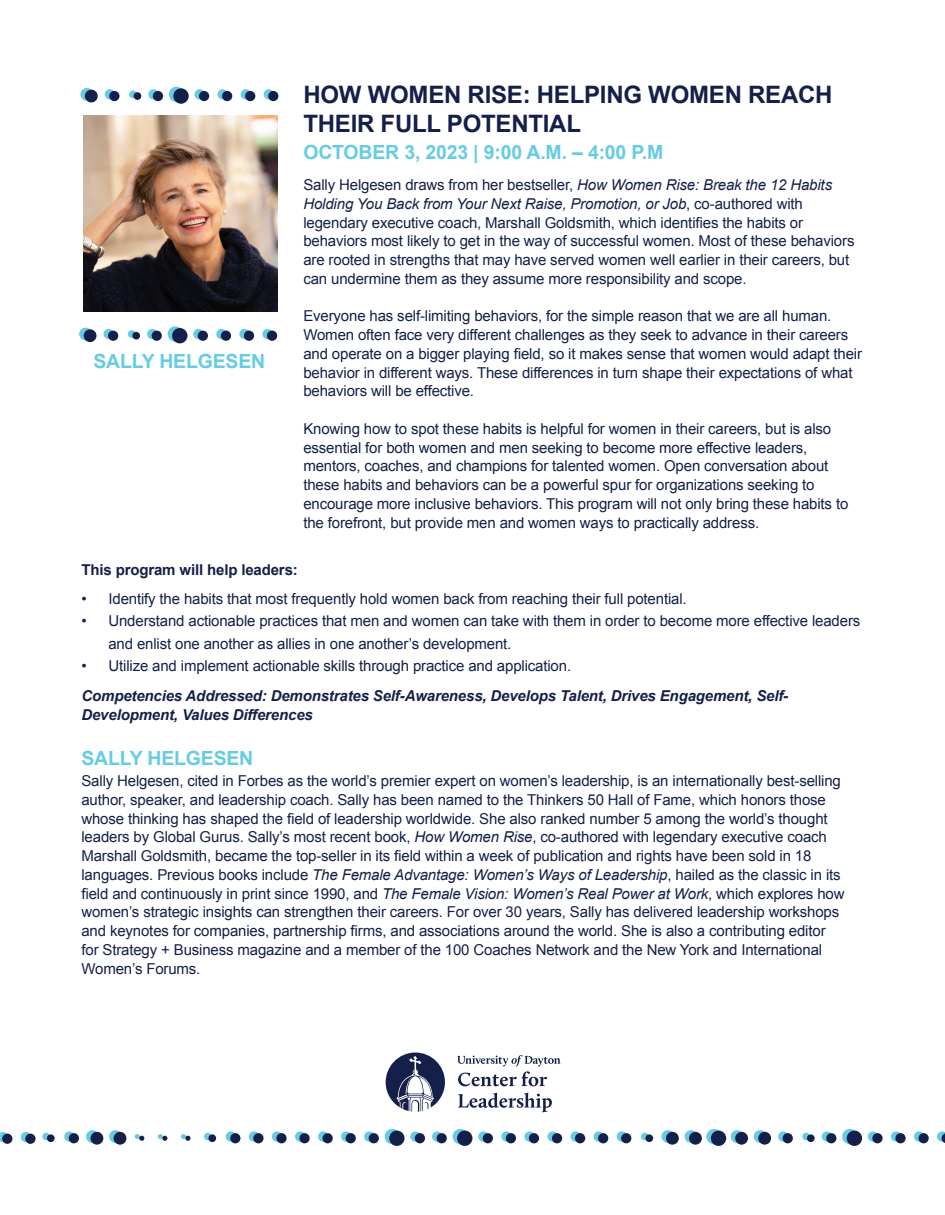
<style>
.page{position:relative;width:945px;height:1215px;background:#fff}
.page>*{position:absolute;margin:0;border:0;box-sizing:border-box;transform-origin:0 0}
.t1{font:700 24px/28.8px "Arial";letter-spacing:-.01em;color:#142049}
.t2{font:700 19.5px "Arial";letter-spacing:-.01em;color:#66cce3}
.t3{font:15px/18.8px "Arial";letter-spacing:-.01em;color:#142049}
.t4{font:italic 700 15px/18.8px "Arial";letter-spacing:-.01em;color:#142049}
.t5{font:700 15px "Arial";letter-spacing:-.01em;color:#142049}
.s1{font-style:italic}
</style>
<div class="page">
<img style="left:83px;top:115px;width:194px;height:196px">
<svg style="left:79px;top:326px;width:198px;height:17px"></svg>
<svg style="left:42px;top:1129px;width:903px;height:17px"></svg>
<svg style="left:0;top:1132px;width:36px;height:12px"></svg>
<svg style="left:385px;top:1052px;width:60px;height:60px"></svg>
<svg style="left:457px;top:1055px;width:104px;height:31px"></svg>
<svg style="left:458px;top:1093px;width:94px;height:19px"></svg>
<svg style="left:80px;top:87px;width:198px;height:17px"></svg>
<h2 class="t2" style="left:93px;top:349px;width:173px">SALLY HELGESEN</h2>
<h1 class="t1" style="left:303px;top:81px;width:531px">HOW WOMEN RISE: HELPING WOMEN REACH<br>THEIR FULL POTENTIAL</h1>
<h2 class="t2" style="left:303px;top:139px;width:361px">OCTOBER 3, 2023 | 9:00 A.M. – 4:00 P.M</h2>
<p class="t3" style="left:303px;top:176px;width:553px">Sally Helgesen draws from her bestseller, <span class="s1">How Women Rise: Break the 12 Habits Holding You Back from Your Next Raise, Promotion, or Job</span>, co-authored with legendary executive coach, Marshall Goldsmith, which identifies the habits or behaviors most likely to get in the way of successful women. Most of these behaviors are rooted in strengths that may have served women well earlier in their careers, but can undermine them as they assume more responsibility and scope.</p>
<p class="t3" style="left:303px;top:307px;width:560px">Everyone has self-limiting behaviors, for the simple reason that we are all human.<br>Women often face very different challenges as they seek to advance in their careers and operate on a bigger playing field, so it makes sense that women would adapt their behavior in different ways. These differences in turn shape their expectations of what behaviors will be effective.</p>
<p class="t3" style="left:303px;top:419px;width:546px">Knowing how to spot these habits is helpful for women in their careers, but is also essential for both women and men seeking to become more effective leaders, mentors, coaches, and champions for talented women. Open conversation about these habits and behaviors can be a powerful spur for organizations seeking to encourage more inclusive behaviors. This program will not only bring these habits to the forefront, but provide men and women ways to practically address.</p>
<p class="t5" style="left:81px;top:560px;width:218px">This program will help leaders:</p>
<p class="t3" style="left:81px;top:589px;width:607px">• Identify the habits that most frequently hold women back from reaching their full potential.</p>
<p class="t3" style="left:108px;top:610px;width:753px;line-height:22.5px;text-indent:-27px">• Understand actionable practices that men and women can take with them in order to become more effective leaders and enlist one another as allies in one another’s development.</p>
<p class="t3" style="left:81px;top:657px;width:491px">• Utilize and implement actionable skills through practice and application.</p>
<p class="t4" style="left:81px;top:687px;width:708px">Competencies Addressed: Demonstrates Self-Awareness, Develops Talent, Drives Engagement, Self-<br>Development, Values Differences</p>
<h2 class="t2" style="left:81px;top:746px;width:173px">SALLY HELGESEN</h2>
<p class="t3" style="left:81px;top:772px;width:765px">Sally Helgesen, cited in Forbes as the world’s premier expert on women’s leadership, is an internationally best-selling author, speaker, and leadership coach. Sally has been named to the Thinkers 50 Hall of Fame, which honors those whose thinking has shaped the field of leadership worldwide. She also ranked number 5 among the world’s thought leaders by Global Gurus. Sally’s most recent book, <span class="s1">How Women Rise</span>, co-authored with legendary executive coach Marshall Goldsmith, became the top-seller in its field within a week of publication and rights have been sold in 18 languages. Previous books include <span class="s1">The Female Advantage: Women’s Ways of Leadership</span>, hailed as the classic in its field and continuously in print since 1990, and <span class="s1">The Female Vision: Women’s Real Power at Work</span>, which explores how women’s strategic insights can strengthen their careers. For over 30 years, Sally has delivered leadership workshops and keynotes for companies, partnership firms, and associations around the world. She is also a contributing editor for Strategy + Business magazine and a member of the 100 Coaches Network and the New York and International Women’s Forums.</p>
</div>
